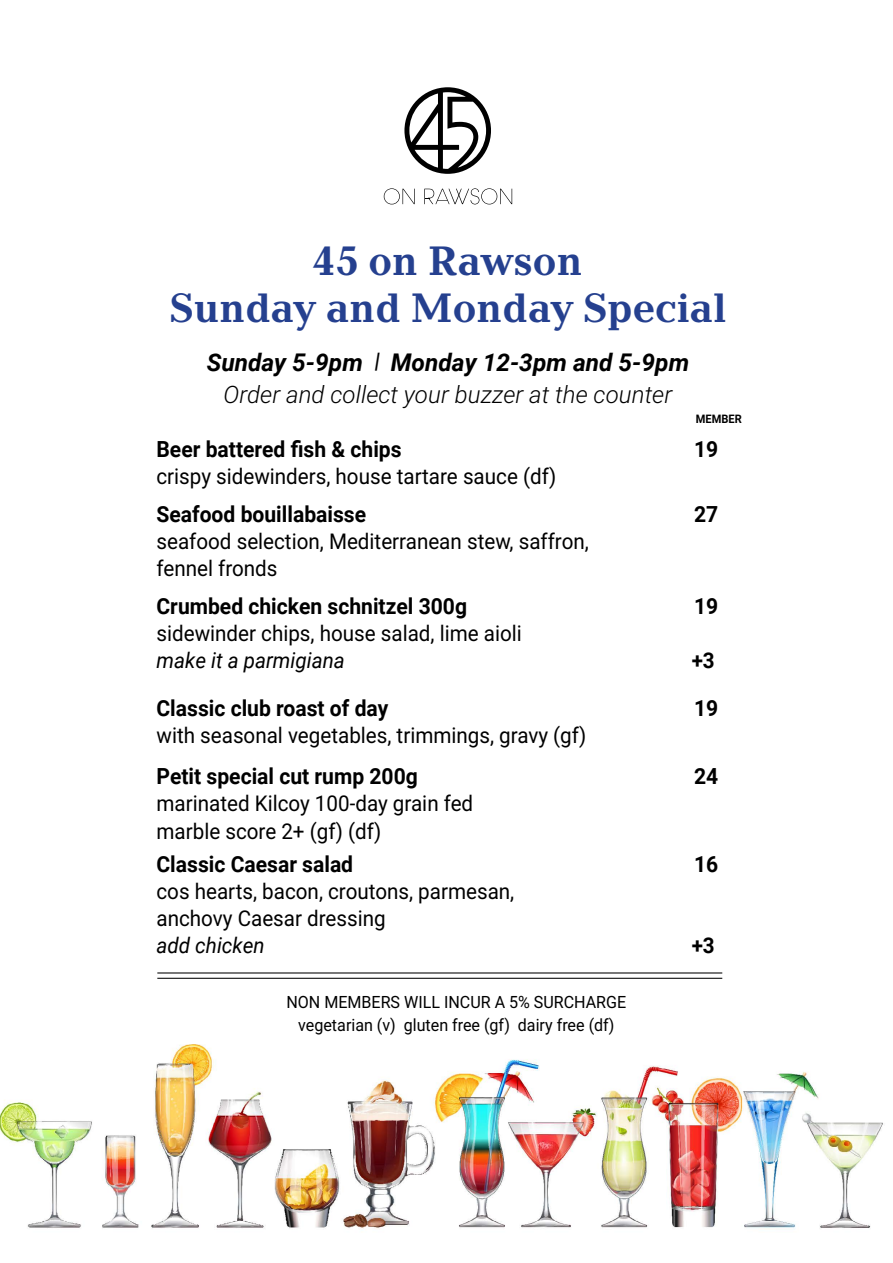
<style>
.page{position:relative;width:893px;height:1263px;background:#fff}
.page>*{position:absolute;margin:0;border:0;box-sizing:border-box;transform-origin:0 0}
.t1{font:700 42.6px/46.8px "Baltica";color:#25408f;text-align:center}
.t2{font:italic 700 24.3px "Roboto";color:#000}
.t3{font:italic 300 24px "Roboto";color:#000}
.t4{font:700 22.2px "Roboto";color:#000;scale:.95 1}
.t5{font:21.75px/27.2px "Roboto";color:#000;scale:.95 1}
.t6{font:italic 21.75px "Roboto";color:#000;scale:.95 1}
.t7{font:700 21.75px "Roboto";color:#000;scale:.95 1}
.t8{font:16.95px/23.2px "Roboto";color:#000;text-align:center;scale:.95 1}
.t9{font:700 11.7px "Roboto";color:#000;scale:.95 1}
.s1{font-size:21.3px}
</style>
<div class="page">
<hr style="left:157px;top:972px;width:565px;height:1px;background:#000">
<hr style="left:157px;top:978px;width:565px;height:1px;background:#000">
<svg style="left:404px;top:87px;width:87px;height:87px"></svg>
<svg style="left:384px;top:188px;width:31px;height:16px"></svg>
<svg style="left:424px;top:188px;width:88px;height:16px"></svg>
<img style="left:0;top:1044px;width:883px;height:185px">
<h1 class="t1" style="left:170px;top:239px;width:558px">45 on Rawson<br>Sunday and Monday Special</h1>
<p class="t2" style="left:207px;top:345px;width:484px">Sunday 5-9pm <span class="s1">|</span> Monday 12-3pm and 5-9pm</p>
<p class="t3" style="left:224px;top:377px;width:450px">Order and collect your buzzer at the counter</p>
<p class="t9" style="left:696px;top:411px;width:50px">MEMBER</p>
<p class="t4" style="left:157px;top:433px;width:260px">Beer battered fish &amp; chips</p>
<p class="t4" style="left:694px;top:433px;width:27px">19</p>
<p class="t5" style="left:157px;top:462px;width:422px">crispy sidewinders, house tartare sauce (df)</p>
<p class="t4" style="left:157px;top:498px;width:222px">Seafood bouillabaisse</p>
<p class="t4" style="left:694px;top:498px;width:27px">27</p>
<p class="t5" style="left:157px;top:527px;width:457px">seafood selection, Mediterranean stew, saffron, fennel fronds</p>
<p class="t4" style="left:157px;top:591px;width:328px">Crumbed chicken schnitzel 300g</p>
<p class="t4" style="left:694px;top:591px;width:27px">19</p>
<p class="t5" style="left:157px;top:619px;width:386px">sidewinder chips, house salad, lime aioli</p>
<p class="t6" style="left:157px;top:645px;width:200px">make it a parmigiana</p>
<p class="t7" style="left:692px;top:645px;width:26px">+3</p>
<p class="t4" style="left:157px;top:692px;width:246px">Classic club roast of day</p>
<p class="t4" style="left:694px;top:692px;width:27px">19</p>
<p class="t5" style="left:157px;top:720px;width:454px">with seasonal vegetables, trimmings, gravy (gf)</p>
<p class="t4" style="left:157px;top:761px;width:277px">Petit special cut rump 200g</p>
<p class="t4" style="left:694px;top:761px;width:27px">24</p>
<p class="t5" style="left:157px;top:789px;width:335px">marinated Kilcoy 100-day grain fed marble score 2+ (gf) (df)</p>
<p class="t4" style="left:157px;top:848px;width:209px">Classic Caesar salad</p>
<p class="t4" style="left:694px;top:848px;width:27px">16</p>
<p class="t5" style="left:157px;top:877px;width:378px">cos hearts, bacon, croutons, parmesan, anchovy Caesar dressing</p>
<p class="t6" style="left:157px;top:930px;width:115px">add chicken</p>
<p class="t7" style="left:692px;top:930px;width:26px">+3</p>
<p class="t8" style="left:286px;top:989px;width:359px">NON MEMBERS WILL INCUR A 5% SURCHARGE vegetarian (v) gluten free (gf) dairy free (df)</p>
</div>
